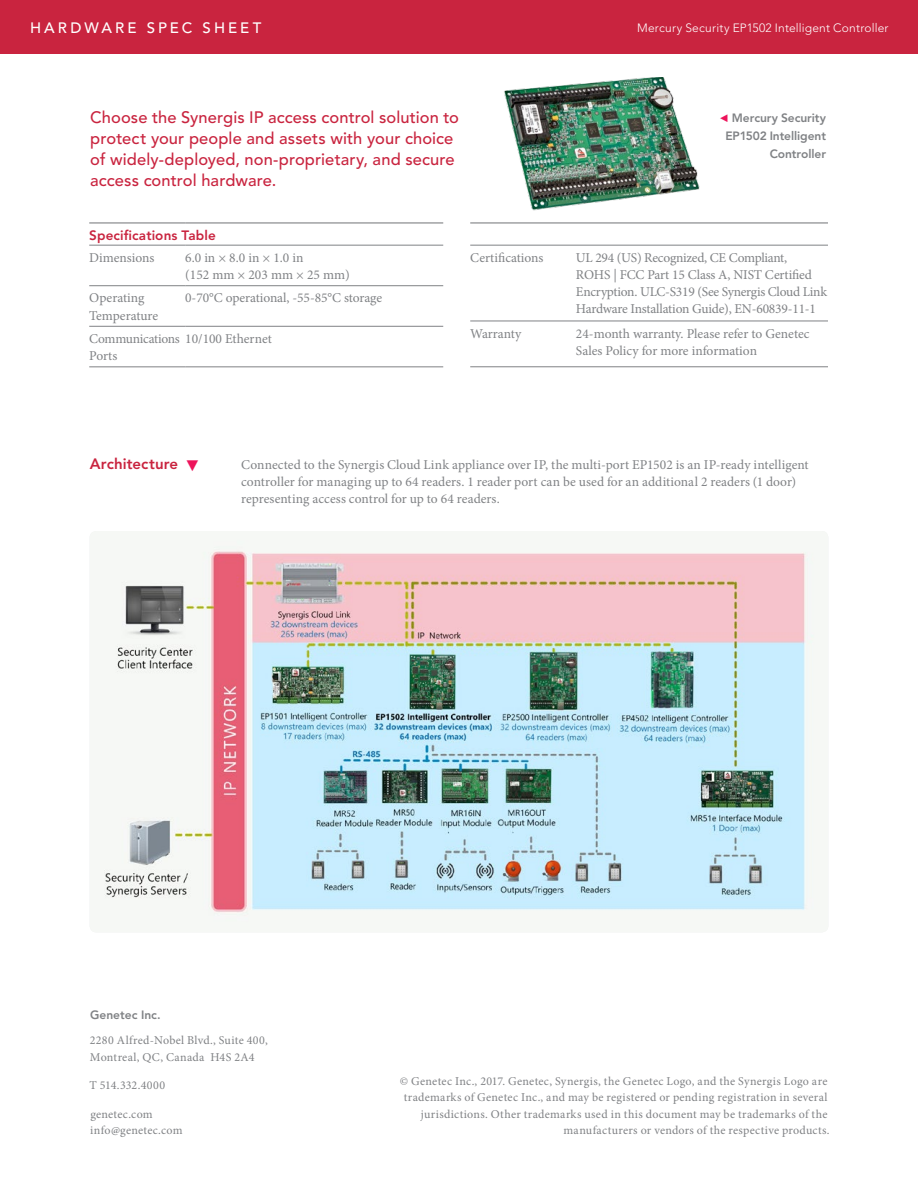
<style>
.page{position:relative;width:918px;height:1188px;background:#fff}
.page>*{position:absolute;margin:0;border:0;box-sizing:border-box;transform-origin:0 0}
.t1{font:300 22.5px "Source Sans Pro";color:#ed145b}
.t2{font:500 16.5px/21px "Avenir LT Pro";letter-spacing:.005em;color:#c9243f}
.t3{font:500 15px "Avenir LT Std";letter-spacing:.2em;color:#fff}
.t4{font:800 15px "Avenir LT Std";letter-spacing:.005em;color:#c9243f}
.t5{font:300 15px "Source Sans Pro";color:#ed145b}
.t6{font:13.5px/17.2px "Minion Pro";letter-spacing:-.005em;color:#808285}
.t7{font:800 13.5px "Avenir LT Std";letter-spacing:.01em;color:#c9243f}
.t8{font:12px/16.5px "Minion Pro";letter-spacing:.02em;color:#808285}
.t9{font:800 12px/18px "Avenir LT Std";letter-spacing:-.005em;color:#808285;text-align:right}
.t10{font:300 12px "Avenir LT Std";letter-spacing:.015em;color:#fff}
.t11{font:12px "Minion Pro";color:#808285}
</style>
<div class="page">
<div style="left:0;top:0;width:918px;height:54px;background:#c9243f"></div>
<img style="left:90px;top:531px;width:738px;height:401px">
<hr style="left:89px;top:222px;width:96px;height:2px;background:#808285">
<hr style="left:185px;top:222px;width:258px;height:2px;background:#808285">
<hr style="left:185px;top:245px;width:258px;height:1px;background:#808285">
<hr style="left:185px;top:285px;width:258px;height:1px;background:#808285">
<hr style="left:185px;top:326px;width:258px;height:1px;background:#808285">
<hr style="left:185px;top:367px;width:258px;height:1px;background:#808285">
<hr style="left:89px;top:245px;width:96px;height:1px;background:#808285">
<hr style="left:89px;top:285px;width:96px;height:1px;background:#808285">
<hr style="left:89px;top:326px;width:96px;height:1px;background:#808285">
<hr style="left:89px;top:367px;width:96px;height:1px;background:#808285">
<hr style="left:470px;top:222px;width:106px;height:2px;background:#808285">
<hr style="left:576px;top:222px;width:252px;height:2px;background:#808285">
<hr style="left:576px;top:245px;width:252px;height:1px;background:#808285">
<hr style="left:576px;top:321px;width:252px;height:1px;background:#808285">
<hr style="left:576px;top:367px;width:252px;height:1px;background:#808285">
<hr style="left:470px;top:245px;width:106px;height:1px;background:#808285">
<hr style="left:470px;top:321px;width:106px;height:1px;background:#808285">
<hr style="left:470px;top:367px;width:106px;height:1px;background:#808285">
<img style="left:498px;top:77px;width:203px;height:147px">
<p class="t3" style="left:30px;top:19px;width:233px">HARDWARE SPEC SHEET</p>
<p class="t10" style="left:637px;top:21px;width:253px">Mercury Security EP1502 Intelligent Controller</p>
<p class="t2" style="left:90px;top:107px;width:370px">Choose the Synergis IP access control solution to protect your people and assets with your choice of widely-deployed, non-proprietary, and secure access control hardware.</p>
<p class="t9" style="left:725px;top:109px;width:102px">Mercury Security<br>EP1502 Intelligent<br>Controller</p>
<p class="t5" style="left:728px;top:128px;width:10px;rotate:-180deg">▶</p>
<p class="t7" style="left:89px;top:227px;width:128px">Specifications Table</p>
<p class="t6" style="left:89px;top:249px;width:67px">Dimensions</p>
<p class="t6" style="left:185px;top:249px;width:166px">6.0 in × 8.0 in × 1.0 in<br>(152 mm × 203 mm × 25 mm)</p>
<p class="t6" style="left:89px;top:289px;width:70px">Operating<br>Temperature</p>
<p class="t6" style="left:185px;top:289px;width:198px">0-70°C operational, -55-85°C storage</p>
<p class="t6" style="left:89px;top:330px;width:184px">Communications 10/100 Ethernet<br>Ports</p>
<p class="t6" style="left:470px;top:249px;width:75px">Certifications</p>
<p class="t6" style="left:576px;top:249px;width:253px">UL 294 (US) Recognized, CE Compliant,<br>ROHS | FCC Part 15 Class A, NIST Certified Encryption. ULC-S319 (See Synergis Cloud Link Hardware Installation Guide), EN-60839-11-1</p>
<p class="t6" style="left:470px;top:325px;width:52px">Warranty</p>
<p class="t6" style="left:576px;top:325px;width:235px">24-month warranty. Please refer to Genetec<br>Sales Policy for more information</p>
<p class="t4" style="left:90px;top:455px;width:90px">Architecture</p>
<h1 class="t1" style="left:207px;top:459px;width:14px;rotate:90deg">▶</h1>
<p class="t6" style="left:241px;top:456px;width:569px">Connected to the Synergis Cloud Link appliance over IP, the multi-port EP1502 is an IP-ready intelligent controller for managing up to 64 readers. 1 reader port can be used for an additional 2 readers (1 door) representing access control for up to 64 readers.</p>
<p class="t9" style="left:90px;top:1005px;width:72px">Genetec Inc.</p>
<p class="t8" style="left:90px;top:1032px;width:180px">2280 Alfred-Nobel Blvd., Suite 400,<br>Montreal, QC, Canada H4S 2A4</p>
<p class="t11" style="left:89px;top:1077px;width:77px">T 514.332.4000</p>
<p class="t8" style="left:90px;top:1105px;width:94px">genetec.com info@genetec.com</p>
<p class="t8" style="left:400px;top:1072px;width:431px;text-align:right">© Genetec Inc., 2017. Genetec, Synergis, the Genetec Logo, and the Synergis Logo are trademarks of Genetec Inc., and may be registered or pending registration in several jurisdictions. Other trademarks used in this document may be trademarks of the manufacturers or vendors of the respective products.</p>
</div>
